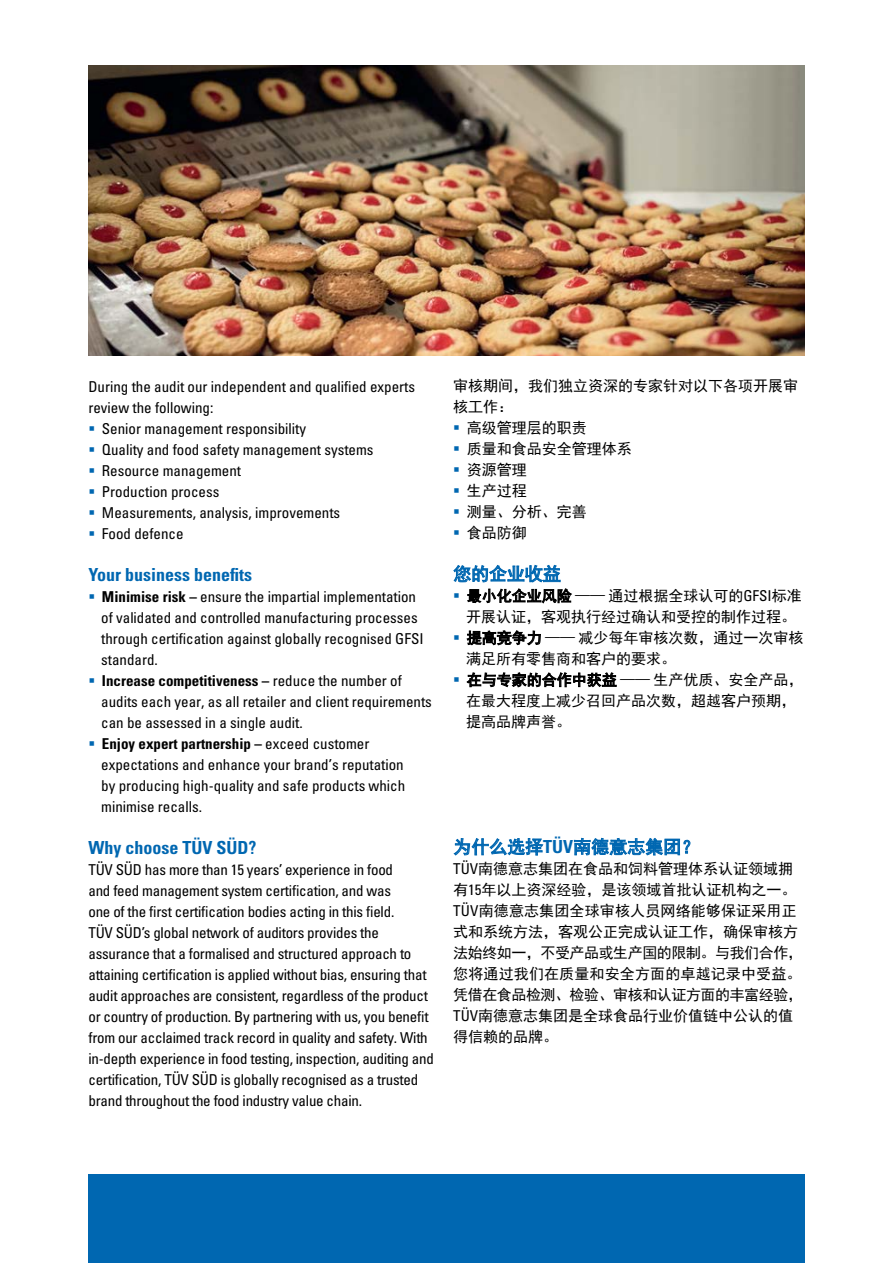
<style>
.page{position:relative;width:893px;height:1263px;background:#fff}
.page>*{position:absolute;margin:0;border:0;box-sizing:border-box;transform-origin:0 0}
.t1{font:18px "Univers LTCYR 67 Bold Cond";color:#0067b1}
.t2{font:18px "Sim Hei";color:#0067b1}
.t3{font:condensed 15px/21px "Univers LTCYR 57";letter-spacing:-.015em;color:#000}
.t4{font:15px/21px "Sim Hei";color:#000}
.t5{font:15px "Univers LTCYR 67 Bold Cond";color:#000}
.s1{color:#0067b1}
.s2{font-family:"Univers LTCYR 67 Bold Cond";font-stretch:normal}
.s3{font-family:"Univers LTCYR 57";font-stretch:condensed}
.s4{font-family:"Univers LTCYR 67 Bold Cond"}
</style>
<div class="page">
<div style="left:88px;top:1174px;width:717px;height:89px;background:#0067b1"></div>
<svg style="left:453px;top:564px;width:119px;height:39px"></svg>
<svg style="left:467px;top:630px;width:74px;height:15px"></svg>
<svg style="left:467px;top:672px;width:149px;height:15px"></svg>
<svg style="left:453px;top:838px;width:91px;height:18px"></svg>
<svg style="left:574px;top:838px;width:116px;height:18px"></svg>
<img style="left:88px;top:66px;width:717px;height:289px">
<p class="t3" style="left:88px;top:376px;width:328px">During the audit our independent and qualified experts review the following:</p>
<p class="t3" style="left:88px;top:418px;width:219px"><span class="s1">▪</span> Senior management responsibility</p>
<p class="t3" style="left:88px;top:439px;width:287px"><span class="s1">▪</span> Quality and food safety management systems</p>
<p class="t3" style="left:88px;top:460px;width:154px"><span class="s1">▪</span> Resource management</p>
<p class="t3" style="left:88px;top:481px;width:133px"><span class="s1">▪</span> Production process</p>
<p class="t3" style="left:88px;top:502px;width:253px"><span class="s1">▪</span> Measurements, analysis, improvements</p>
<p class="t3" style="left:88px;top:523px;width:97px"><span class="s1">▪</span> Food defence</p>
<p class="t1" style="left:88px;top:564px;width:165px">Your business benefits</p>
<p class="t3" style="left:101px;top:586px;width:324px;text-indent:-13px"><span class="s1">▪</span> <span class="s2">Minimise risk –</span> ensure the impartial implementation of validated and controlled manufacturing processes through certification against globally recognised GFSI standard.</p>
<p class="t5" style="left:88px;top:672px;width:315px"><span class="s1">▪</span> Increase competitiveness – <span class="s3">reduce the number of</span></p>
<p class="t3" style="left:101px;top:691px;width:332px">audits each year, as all retailer and client requirements can be assessed in a single audit.</p>
<p class="t5" style="left:88px;top:735px;width:282px"><span class="s1">▪</span> Enjoy expert partnership – <span class="s3">exceed customer</span></p>
<p class="t3" style="left:101px;top:754px;width:306px;text-align:justify">expectations and enhance your brand’s reputation by producing high-quality and safe products which minimise recalls.</p>
<p class="t1" style="left:88px;top:837px;width:169px">Why choose TÜV SÜD?</p>
<p class="t3" style="left:88px;top:859px;width:347px">TÜV SÜD has more than 15 years’ experience in food<br>and feed management system certification, and was<br>one of the first certification bodies acting in this field.<br>TÜV SÜD’s global network of auditors provides the assurance that a formalised and structured approach to attaining certification is applied without bias, ensuring that audit approaches are consistent, regardless of the product or country of production. By partnering with us, you benefit from our acclaimed track record in quality and safety. With in-depth experience in food testing, inspection, auditing and certification, TÜV SÜD is globally recognised as a trusted brand throughout the food industry value chain.</p>
<p class="t4" style="left:453px;top:375px;width:347px">审核期间，我们独立资深的专家针对以下各项开展审核工作：</p>
<p class="t4" style="left:453px;top:417px;width:135px"><span class="s1">▪</span> 高级管理层的职责</p>
<p class="t4" style="left:453px;top:438px;width:180px"><span class="s1">▪</span> 质量和食品安全管理体系</p>
<p class="t4" style="left:453px;top:459px;width:75px"><span class="s1">▪</span> 资源管理</p>
<p class="t4" style="left:453px;top:480px;width:75px"><span class="s1">▪</span> 生产过程</p>
<p class="t4" style="left:453px;top:501px;width:135px"><span class="s1">▪</span> 测量、分析、完善</p>
<p class="t4" style="left:453px;top:522px;width:75px"><span class="s1">▪</span> 食品防御</p>
<p class="t2" style="left:453px;top:565px;width:109px">您的企业收益</p>
<p class="t4" style="left:453px;top:585px;width:350px;text-align:center"><span class="s1">▪</span> 最小化企业风险 —— 通过根据全球认可的<span class="s3">GFSI</span>标准开展认证，客观执行经过确认和受控的制作过程。</p>
<p class="t4" style="left:466px;top:627px;width:339px;text-indent:-13px"><span class="s1">▪</span> 提高竞争力 —— 减少每年审核次数，通过一次审核满足所有零售商和客户的要求。</p>
<p class="t4" style="left:466px;top:669px;width:339px;text-indent:-13px"><span class="s1">▪</span> 在与专家的合作中获益 —— 生产优质、安全产品，在最大程度上减少召回产品次数，超越客户预期，提高品牌声誉。</p>
<p class="t2" style="left:453px;top:838px;width:248px">为什么选择<span class="s4">TÜV</span>南德意志集团？</p>
<p class="t4" style="left:453px;top:858px;width:351px"><span class="s3">TÜV</span>南德意志集团在食品和饲料管理体系认证领域拥有<span class="s3">15</span>年以上资深经验，是该领域首批认证机构之一。<br><span class="s3">TÜV</span>南德意志集团全球审核人员网络能够保证采用正式和系统方法，客观公正完成认证工作，确保审核方法始终如一，不受产品或生产国的限制。与我们合作，您将通过我们在质量和安全方面的卓越记录中受益。凭借在食品检测、检验、审核和认证方面的丰富经验，<br><span class="s3">TÜV</span>南德意志集团是全球食品行业价值链中公认的值得信赖的品牌。</p>
</div>
